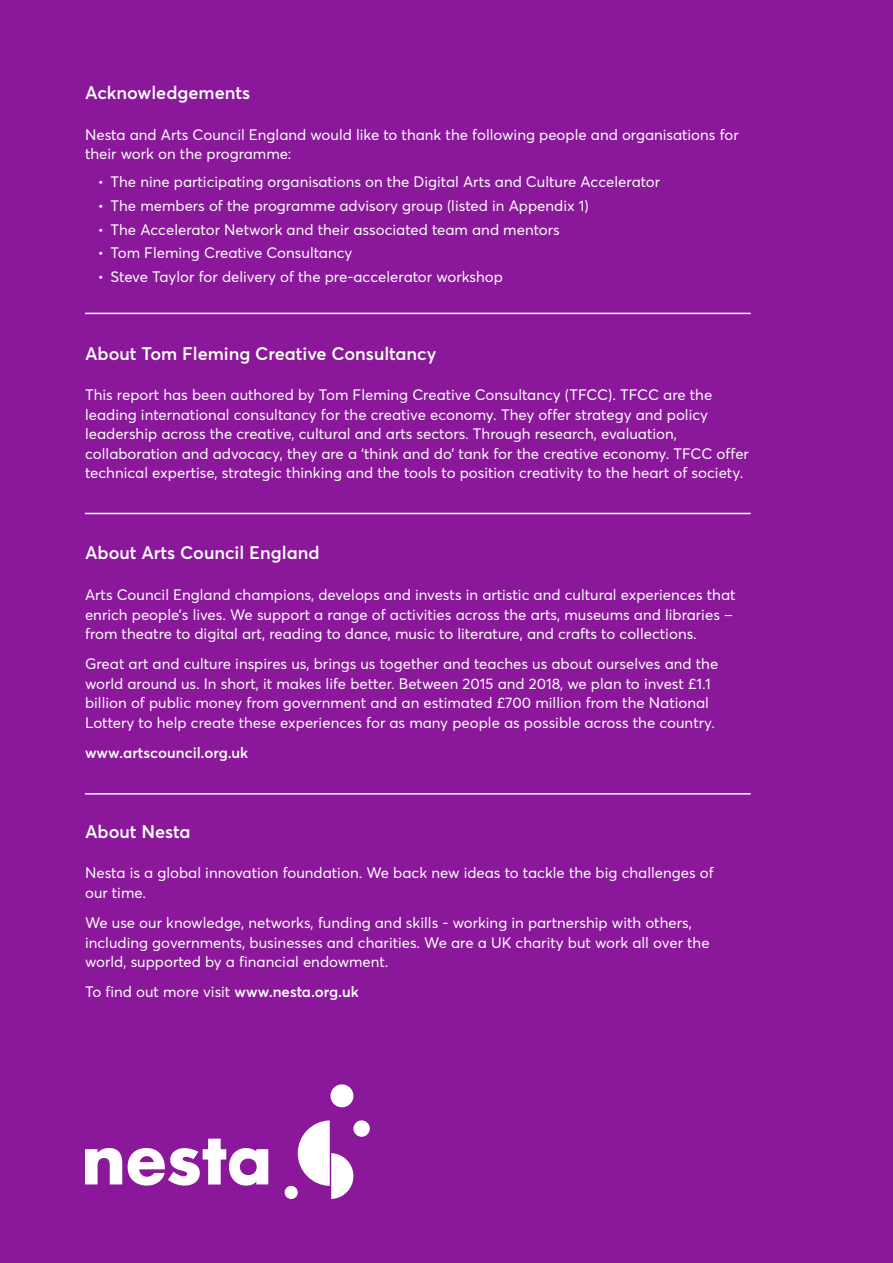
<style>
.page{position:relative;width:893px;height:1263px;background:#8b189b}
.page>*{position:absolute;margin:0;border:0;box-sizing:border-box;transform-origin:0 0}
.t1{font:600 18px "Averta";color:#fff}
.t2{font:15px/19.5px "Averta";color:#fff}
.t3{font:600 15px "Averta";color:#fff}
.s1{font-weight:600}
</style>
<div class="page">
<hr style="left:85px;top:513px;width:666px;height:1px;background:#fff">
<hr style="left:85px;top:313px;width:666px;height:1px;background:#fff">
<hr style="left:85px;top:793px;width:666px;height:1px;background:#fff">
<div style="left:353px;top:1120px;width:17px;height:17px;background:#fff;border-radius:50%"></div>
<div style="left:330px;top:1084px;width:23px;height:23px;background:#fff;border-radius:50%"></div>
<svg style="left:298px;top:1120px;width:55px;height:79px"></svg>
<div style="left:285px;top:1186px;width:13px;height:13px;background:#fff;border-radius:50%"></div>
<svg style="left:85px;top:1148px;width:37px;height:36px"></svg>
<svg style="left:128px;top:1139px;width:140px;height:47px"></svg>
<p class="t1" style="left:85px;top:81px;width:167px">Acknowledgements</p>
<p class="t2" style="left:85px;top:125px;width:655px">Nesta and Arts Council England would like to thank the following people and organisations for their work on the programme:</p>
<p class="t2" style="left:98px;top:172px;width:564px">• The nine participating organisations on the Digital Arts and Culture Accelerator</p>
<p class="t2" style="left:98px;top:196px;width:492px">• The members of the programme advisory group (listed in Appendix 1)</p>
<p class="t2" style="left:98px;top:220px;width:463px">• The Accelerator Network and their associated team and mentors</p>
<p class="t2" style="left:98px;top:243px;width:256px">• Tom Fleming Creative Consultancy</p>
<p class="t2" style="left:98px;top:267px;width:407px">• Steve Taylor for delivery of the pre-accelerator workshop</p>
<p class="t1" style="left:85px;top:342px;width:353px">About Tom Fleming Creative Consultancy</p>
<p class="t2" style="left:85px;top:385px;width:665px">This report has been authored by Tom Fleming Creative Consultancy (TFCC). TFCC are the leading international consultancy for the creative economy. They offer strategy and policy leadership across the creative, cultural and arts sectors. Through research, evaluation, collaboration and advocacy, they are a ‘think and do’ tank for the creative economy. TFCC offer technical expertise, strategic thinking and the tools to position creativity to the heart of society.</p>
<p class="t1" style="left:85px;top:542px;width:236px">About Arts Council England</p>
<p class="t2" style="left:85px;top:585px;width:652px">Arts Council England champions, develops and invests in artistic and cultural experiences that enrich people’s lives. We support a range of activities across the arts, museums and libraries – from theatre to digital art, reading to dance, music to literature, and crafts to collections.</p>
<p class="t2" style="left:85px;top:654px;width:635px">Great art and culture inspires us, brings us together and teaches us about ourselves and the world around us. In short, it makes life better. Between 2015 and 2018, we plan to invest £1.1 billion of public money from government and an estimated £700 million from the National Lottery to help create these experiences for as many people as possible across the country.</p>
<p class="t3" style="left:85px;top:743px;width:165px">www.artscouncil.org.uk</p>
<p class="t1" style="left:85px;top:820px;width:107px">About Nesta</p>
<p class="t2" style="left:85px;top:863px;width:630px">Nesta is a global innovation foundation. We back new ideas to tackle the big challenges of our time.</p>
<p class="t2" style="left:85px;top:913px;width:626px">We use our knowledge, networks, funding and skills - working in partnership with others, including governments, businesses and charities. We are a UK charity but work all over the world, supported by a financial endowment.</p>
<p class="t2" style="left:85px;top:982px;width:275px">To find out more visit <span class="s1">www.nesta.org.uk</span></p>
</div>
